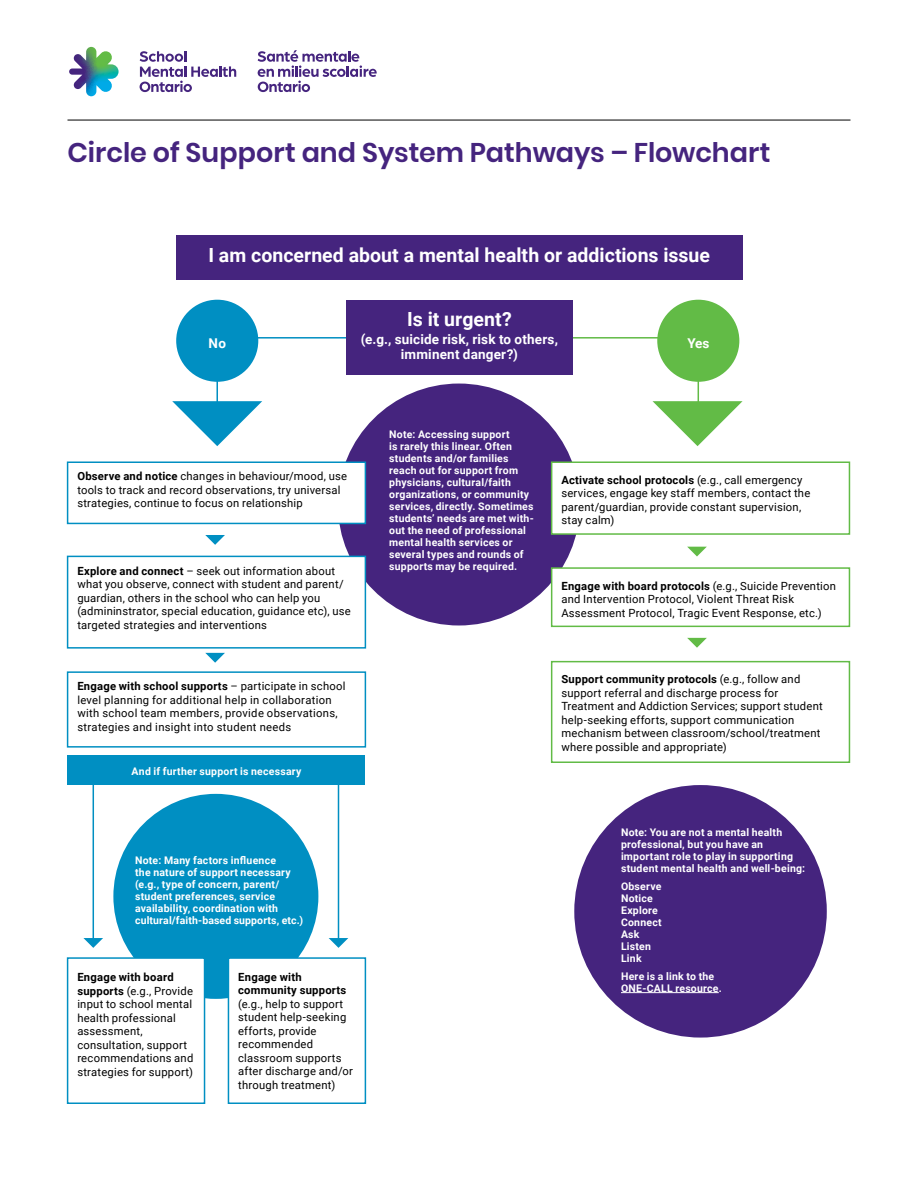
<style>
.page{position:relative;width:918px;height:1188px;background:#fff}
.page>*{position:absolute;margin:0;border:0;box-sizing:border-box;transform-origin:0 0}
.Hed_1{font:600 27px "Poppins";color:#45247e}
.Table_Copy{font:700 19.5px "Roboto";color:#fff}
.Table_Copy-2{font:700 13.5px "Roboto";letter-spacing:.015em;color:#fff}
.Table_Copy-3{font:11.25px/13.5px "Roboto";letter-spacing:.02em;color:#000}
.Table_Copy-4{font:700 10.5px/12px "Roboto";letter-spacing:.02em;color:#fff}
.s1{font-weight:700}
</style>
<div class="page">
<hr style="left:338px;top:775px;width:1px;height:168px;background:#008fc2">
<hr style="left:93px;top:775px;width:1px;height:168px;background:#008fc2">
<svg style="left:468px;top:336px;width:275px;height:110px"></svg>
<svg style="left:172px;top:337px;width:276px;height:109px"></svg>
<div style="left:574px;top:785px;width:253px;height:253px;background:#45247e;border-radius:50%"></div>
<div style="left:338px;top:384px;width:242px;height:242px;background:#45247e;border-radius:50%"></div>
<div style="left:113px;top:794px;width:205px;height:205px;background:#008fc2;border-radius:50%"></div>
<svg style="left:205px;top:535px;width:20px;height:10px"></svg>
<svg style="left:205px;top:653px;width:20px;height:10px"></svg>
<svg style="left:687px;top:547px;width:20px;height:10px"></svg>
<svg style="left:83px;top:938px;width:20px;height:10px"></svg>
<svg style="left:329px;top:938px;width:19px;height:10px"></svg>
<svg style="left:687px;top:638px;width:20px;height:10px"></svg>
<div style="left:657px;top:300px;width:82px;height:82px;background:#62bb46;border-radius:50%"></div>
<div style="left:176px;top:300px;width:82px;height:82px;background:#008fc2;border-radius:50%"></div>
<hr style="left:68px;top:120px;width:782px;height:1px;background:#000">
<svg style="left:69px;top:47px;width:50px;height:49px"></svg>
<svg style="left:258px;top:50px;width:119px;height:42px"></svg>
<svg style="left:140px;top:51px;width:96px;height:41px"></svg>
<div style="left:176px;top:235px;width:566px;height:45px;background:#45247e"></div>
<div style="left:346px;top:300px;width:227px;height:74px;background:#45247e"></div>
<div style="left:68px;top:462px;width:297px;height:61px;background:#fff"></div>
<div style="left:67px;top:461px;width:299px;height:63px;border:2px solid #008fc2"></div>
<div style="left:68px;top:556px;width:297px;height:92px;background:#fff"></div>
<div style="left:67px;top:556px;width:299px;height:93px;border:2px solid #008fc2"></div>
<div style="left:67px;top:671px;width:299px;height:77px;border:2px solid #008fc2"></div>
<div style="left:68px;top:755px;width:297px;height:29px;background:#008fc2"></div>
<div style="left:68px;top:958px;width:137px;height:145px;background:#fff"></div>
<div style="left:67px;top:957px;width:138px;height:147px;border:2px solid #008fc2"></div>
<div style="left:228px;top:958px;width:137px;height:145px;background:#fff"></div>
<div style="left:228px;top:957px;width:138px;height:147px;border:2px solid #008fc2"></div>
<div style="left:552px;top:462px;width:297px;height:72px;background:#fff"></div>
<div style="left:551px;top:461px;width:299px;height:74px;border:2px solid #62bb46"></div>
<div style="left:552px;top:568px;width:297px;height:58px;background:#fff"></div>
<div style="left:551px;top:567px;width:299px;height:60px;border:2px solid #62bb46"></div>
<div style="left:551px;top:661px;width:299px;height:102px;border:2px solid #62bb46"></div>
<hr style="left:621px;top:992px;width:98px;height:1px;background:#fff">
<h1 class="Hed_1" style="left:68px;top:137px;width:705px">Circle of Support and System Pathways – Flowchart</h1>
<p class="Table_Copy" style="left:208px;top:241px;width:503px">I am concerned about a mental health or addictions issue</p>
<p class="Table_Copy-2" style="left:209px;top:334px;width:19px">No</p>
<p class="Table_Copy" style="left:407px;top:306px;width:106px">Is it urgent?</p>
<p class="Table_Copy-2" style="left:361px;top:330px;width:199px">(e.g., suicide risk, risk to others,</p>
<p class="Table_Copy-2" style="left:401px;top:345px;width:119px">imminent danger?)</p>
<p class="Table_Copy-2" style="left:687px;top:334px;width:24px">Yes</p>
<p class="Table_Copy-3" style="left:77px;top:469px;width:271px"><span class="s1">Observe and notice</span> changes in behaviour/mood, use tools to track and record observations, try universal strategies, continue to focus on relationship</p>
<p class="Table_Copy-3" style="left:77px;top:563px;width:275px"><span class="s1">Explore and connect</span> – seek out information about what you observe, connect with student and parent/ guardian, others in the school who can help you (admininstrator, special education, guidance etc), use targeted strategies and interventions</p>
<p class="Table_Copy-3" style="left:77px;top:679px;width:270px"><span class="s1">Engage with school supports</span> – participate in school level planning for additional help in collaboration with school team members, provide observations, strategies and insight into student needs</p>
<p class="Table_Copy-4" style="left:132px;top:765px;width:171px">And if further support is necessary</p>
<p class="Table_Copy-4" style="left:135px;top:854px;width:169px">Note: Many factors influence<br>the nature of support necessary (e.g., type of concern, parent/ student preferences, service availability, coordination with cultural/faith-based supports, etc.)</p>
<p class="Table_Copy-3" style="left:77px;top:970px;width:118px"><span class="s1">Engage with board supports</span> (e.g., Provide input to school mental health professional assessment, consultation, support recommendations and strategies for support)</p>
<p class="Table_Copy-3" style="left:238px;top:970px;width:116px"><span class="s1">Engage with community supports </span>(e.g., help to support student help-seeking efforts, provide recommended classroom supports after discharge and/or through treatment)</p>
<p class="Table_Copy-4" style="left:389px;top:427px;width:146px">Note: Accessing support<br>is rarely this linear. Often students and/or families reach out for support from physicians, cultural/faith organizations, or community services, directly. Sometimes students’ needs are met with&shy;out the need of professional mental health services or several types and rounds of supports may be required.</p>
<p class="Table_Copy-3" style="left:561px;top:473px;width:250px"><span class="s1">Activate school protocols</span> (e.g., call emergency services, engage key staff members, contact the parent/guardian, provide constant supervision, stay calm)</p>
<p class="Table_Copy-3" style="left:561px;top:578px;width:276px"><span class="s1">Engage with board protocols</span> (e.g., Suicide Prevention and Intervention Protocol, Violent Threat Risk<br>Assessment Protocol, Tragic Event Response, etc.)</p>
<p class="Table_Copy-3" style="left:561px;top:672px;width:263px"><span class="s1">Support community protocols</span> (e.g., follow and support referral and discharge process for Treatment and Addiction Services; support student help-seeking efforts, support communication mechanism between classroom/school/treatment where possible and appropriate)</p>
<p class="Table_Copy-4" style="left:621px;top:826px;width:186px">Note: You are not a mental health professional, but you have an important role to play in supporting student mental health and well-being:</p>
<p class="Table_Copy-4" style="left:621px;top:880px;width:42px">Observe</p>
<p class="Table_Copy-4" style="left:621px;top:892px;width:33px">Notice</p>
<p class="Table_Copy-4" style="left:621px;top:904px;width:38px">Explore</p>
<p class="Table_Copy-4" style="left:621px;top:916px;width:42px">Connect</p>
<p class="Table_Copy-4" style="left:621px;top:928px;width:20px">Ask</p>
<p class="Table_Copy-4" style="left:621px;top:940px;width:32px">Listen</p>
<p class="Table_Copy-4" style="left:621px;top:952px;width:22px">Link</p>
<p class="Table_Copy-4" style="left:621px;top:970px;width:102px">Here is a link to the<br>ONE-CALL resource.</p>
</div>
